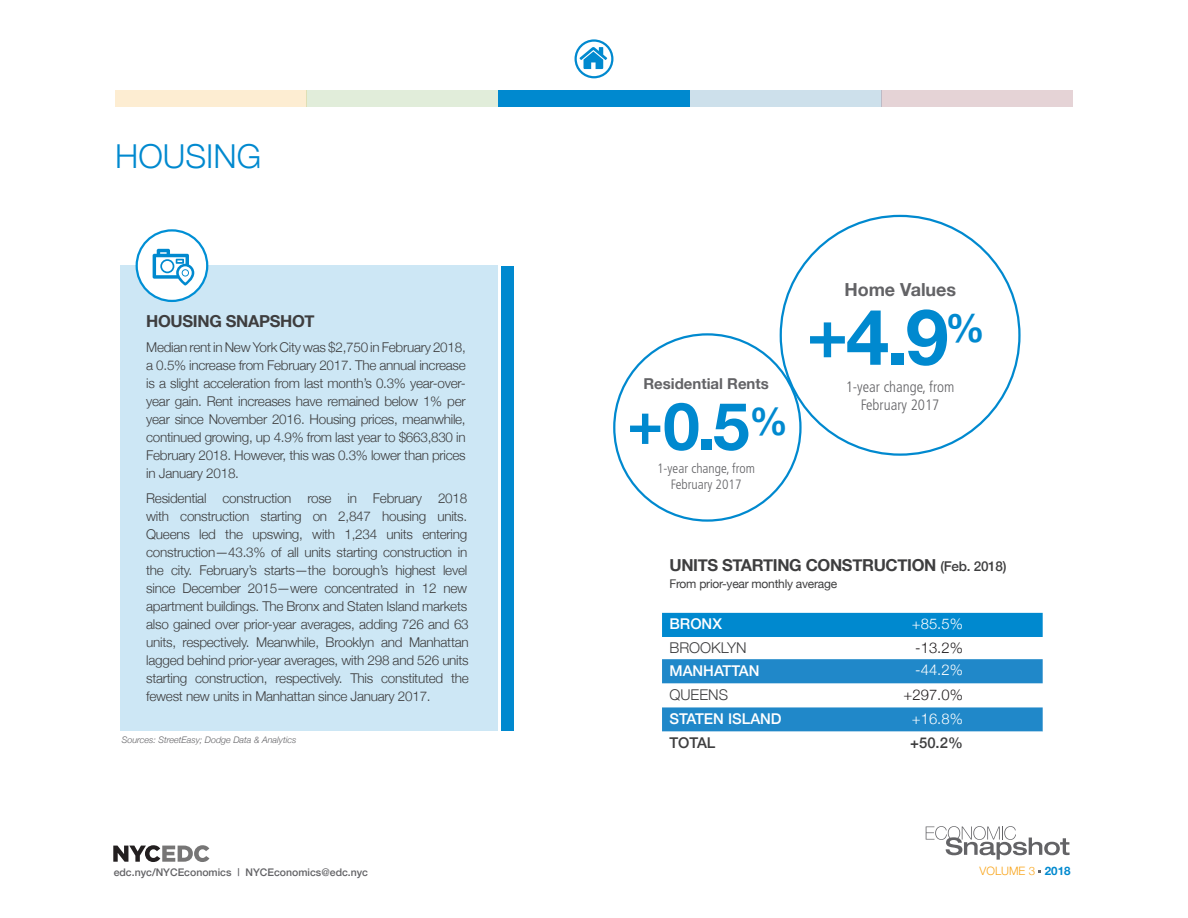
<style>
.page{position:relative;width:1188px;height:918px;background:#fff}
.page>*{position:absolute;margin:0;border:0;box-sizing:border-box;transform-origin:0 0}
.Body_Copy{font:700 77.55px "Helvetica Neue";color:#0089cf}
.Body_Copy-2{font:700 66px "Helvetica Neue";color:#0089cf}
.t1{font:300 33px "Helvetica Neue";color:#0089cf}
.Body_Copy-3{font:700 18px "Helvetica Neue";color:#636366}
.Callout{font:700 16.5px "Helvetica Neue";letter-spacing:-.02em;color:#3e3e3f}
.Body_Copy-4{font:300 condensed 15px "Frutiger";color:#636366}
.Body_Copy-5{font:700 15px "Helvetica Neue";color:#636366}
.t2{font:500 14.85px "Helvetica Neue";color:#fff}
.t3{font:300 14.85px "Helvetica Neue";color:#fff}
.t4{font:300 14.85px "Helvetica Neue";color:#3e3e3f}
.t5{font:300 14.85px "Helvetica Neue";color:#231f20}
.t6{font:500 14.85px "Helvetica Neue";color:#3e3e3f}
.Callout-2{font:300 13.5px/18px "Helvetica Neue";letter-spacing:-.02em;color:#3e3e3f;text-align:justify}
.Body_Copy-6{font:300 condensed 13.5px "Frutiger";color:#636366}
.Callout-3{font:12px "Helvetica Neue";letter-spacing:-.02em;color:#3e3e3f}
.t7{font:300 11.55px "Helvetica Neue";color:#f9a51b}
.t8{font:500 10.5px "Helvetica Neue";color:#636366}
.Body_Copy-7{font:italic 300 9px "Helvetica Neue";color:#636366}
.s1{font-size:69px}
.s2{font-size:60px}
.s3{font-weight:500;font-size:13.5px}
.s4{font-family:"Frutiger";font-weight:400}
.s5{font-weight:700;color:#0089cf}
</style>
<div class="page">
<svg style="left:926px;top:826px;width:144px;height:34px"></svg>
<svg style="left:113px;top:845px;width:96px;height:17px"></svg>
<div style="left:121px;top:266px;width:377px;height:465px;background:#cde7f5"></div>
<div style="left:690px;top:90px;width:191px;height:16px;background:#cde0eb"></div>
<div style="left:115px;top:90px;width:192px;height:16px;background:#fdedd2"></div>
<div style="left:307px;top:90px;width:191px;height:16px;background:#e1edda"></div>
<div style="left:498px;top:90px;width:192px;height:16px;background:#0089cf"></div>
<div style="left:881px;top:90px;width:192px;height:16px;background:#e5d3d6"></div>
<div style="left:501px;top:266px;width:13px;height:465px;background:#0089cf"></div>
<div style="left:137px;top:230px;width:70px;height:71px;background:#fff;border-radius:50%"></div>
<div style="left:136px;top:229px;width:72px;height:73px;border:2px solid #008fd5;border-radius:50%"></div>
<svg style="left:153px;top:249px;width:41px;height:37px"></svg>
<div style="left:575px;top:39px;width:38px;height:39px;border:2px solid #0089cf;border-radius:50%"></div>
<svg style="left:580px;top:47px;width:27px;height:22px"></svg>
<div style="left:662px;top:613px;width:381px;height:24px;background:#0089cf"></div>
<div style="left:662px;top:659px;width:381px;height:24px;background:#2088c9"></div>
<svg style="left:662px;top:707px;width:381px;height:25px;background:#2a8dcb"></svg>
<p class="t1" style="left:115px;top:130px;width:148px">HOUSING</p>
<p class="Callout" style="left:146px;top:308px;width:170px">HOUSING SNAPSHOT</p>
<p class="Callout-2" style="left:146px;top:337px;width:321px">Median rent in New York City was $2,750 in February 2018, a 0.5% increase from February 2017. The annual increase is a slight acceleration from last month’s 0.3% year-over&shy;year gain. Rent increases have remained below 1% per year since November 2016. Housing prices, meanwhile, continued growing, up 4.9% from last year to $663,830 in February 2018. However, this was 0.3% lower than prices in January 2018.</p>
<p class="Callout-2" style="left:146px;top:488px;width:324px">Residential construction rose in February 2018 with construction starting on 2,847 housing units.<br>Queens led the upswing, with 1,234 units entering construction—43.3% of all units starting construction in the city. February’s starts—the borough’s highest level since December 2015—were concentrated in 12 new apartment buildings. The Bronx and Staten Island markets also gained over prior-year averages, adding 726 and 63 units, respectively. Meanwhile, Brooklyn and Manhattan lagged behind prior-year averages, with 298 and 526 units starting construction, respectively. This constituted the fewest new units in Manhattan since January 2017.</p>
<p class="Body_Copy-7" style="left:122px;top:733px;width:176px">Sources: StreetEasy; Dodge Data &amp; Analytics</p>
<p class="Body_Copy-3" style="left:844px;top:275px;width:113px">Home Values</p>
<p class="Body_Copy" style="left:807px;top:276px;width:180px"><span class="s1">+</span>4.9<sup>%</sup></p>
<p class="Body_Copy-5" style="left:643px;top:372px;width:127px">Residential Rents</p>
<p class="Body_Copy-4" style="left:846px;top:378px;width:110px">1-year change, from</p>
<p class="Body_Copy-4" style="left:861px;top:397px;width:80px">February 2017</p>
<p class="Body_Copy-2" style="left:627px;top:375px;width:162px"><span class="s2">+</span>0.5<sup>%</sup></p>
<p class="Body_Copy-6" style="left:657px;top:460px;width:99px">1-year change, from</p>
<p class="Body_Copy-6" style="left:671px;top:477px;width:72px">February 2017</p>
<p class="Callout" style="left:669px;top:552px;width:339px">UNITS STARTING CONSTRUCTION <span class="s3">(Feb. 2018)</span></p>
<p class="Callout-3" style="left:669px;top:575px;width:169px">From prior-year monthly average</p>
<p class="t2" style="left:669px;top:612px;width:54px">BRONX</p>
<p class="t3" style="left:912px;top:612px;width:53px">+85.5%</p>
<p class="t4" style="left:669px;top:636px;width:79px">BROOKLYN</p>
<p class="t5" style="left:915px;top:636px;width:49px">-13.2%</p>
<p class="t2" style="left:669px;top:658px;width:91px">MANHATTAN</p>
<p class="t3" style="left:915px;top:658px;width:49px">-44.2%</p>
<p class="t4" style="left:669px;top:682px;width:60px">QUEENS</p>
<p class="t5" style="left:904px;top:682px;width:61px">+297.0%</p>
<p class="t2" style="left:669px;top:707px;width:114px">STATEN ISLAND</p>
<p class="t3" style="left:912px;top:706px;width:53px">+16.8%</p>
<p class="t6" style="left:669px;top:731px;width:47px">TOTAL</p>
<p class="t6" style="left:910px;top:731px;width:54px">+50.2%</p>
<p class="t8" style="left:114px;top:864px;width:256px">edc.nyc/NYCEconomics <span class="s4">|</span> NYCEconomics@edc.nyc</p>
<p class="t7" style="left:980px;top:862px;width:92px">VOLUME 3 <span class="s5">2018</span></p>
</div>
